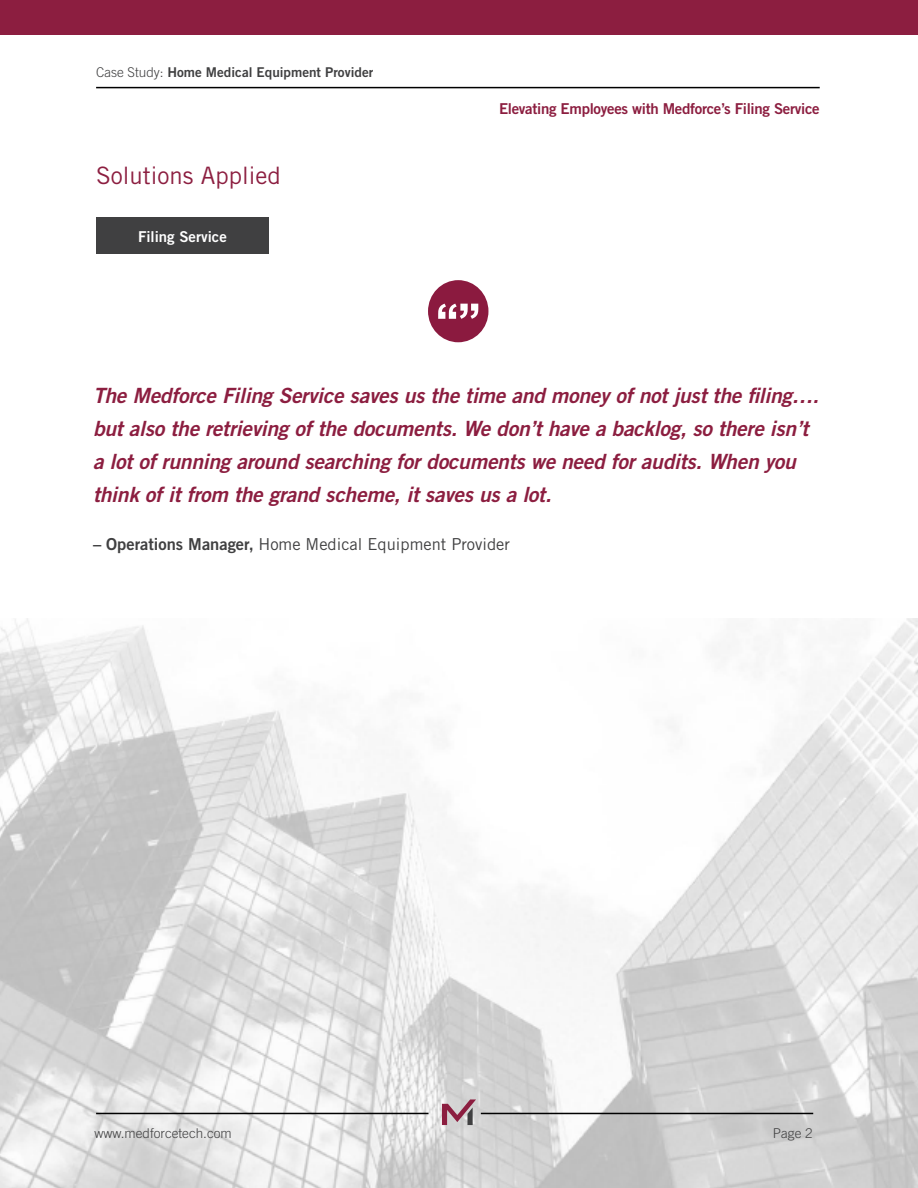
<style>
.page{position:relative;width:918px;height:1188px;background:#fff}
.page>*{position:absolute;margin:0;border:0;box-sizing:border-box;transform-origin:0 0}
.t1{font:24px "Trade Gothic";color:#8c1e40}
.t2{font:italic 21px/33px "Trade Gothic Bold Two";letter-spacing:-.01em;color:#8c1e40}
.t3{font:16.5px "Trade Gothic";color:#404041}
.t4{font:15px "Trade Gothic Bold Two";letter-spacing:-.02em;color:#8c1e40}
.t5{font:15px "Trade Gothic Bold Two";color:#fff}
.t6{font:13.5px "Trade Gothic Bold Two";color:#404041}
.t7{font:300 13.5px "Trade Gothic";color:#404041}
.s1{font-family:"Trade Gothic";font-weight:300}
.s2{font-family:"Trade Gothic Bold Two"}
</style>
<div class="page">
<img style="left:0;top:619px;width:918px;height:568px">
<div style="left:0;top:0;width:918px;height:35px;background:#8c1e40"></div>
<hr style="left:96px;top:87px;width:724px;height:1px;background:#000">
<div style="left:96px;top:218px;width:173px;height:36px;background:#404041"></div>
<svg style="left:442px;top:1099px;width:34px;height:26px"></svg>
<hr style="left:96px;top:1113px;width:333px;height:1px;background:#000">
<hr style="left:481px;top:1113px;width:332px;height:1px;background:#000">
<div style="left:428px;top:280px;width:60px;height:62px;background:#8b1a3f;border-radius:50%"></div>
<svg style="left:438px;top:304px;width:40px;height:15px"></svg>
<p class="t6" style="left:96px;top:64px;width:279px"><span class="s1">Case Study:</span> Home Medical Equipment Provider</p>
<p class="t1" style="left:96px;top:161px;width:186px">Solutions Applied</p>
<p class="t5" style="left:138px;top:227px;width:90px">Filing Service</p>
<p class="t4" style="left:499px;top:99px;width:322px">Elevating Employees with Medforce’s Filing Service</p>
<p class="t2" style="left:93px;top:379px;width:728px">The Medforce Filing Service saves us the time and money of not just the filing…. but also the retrieving of the documents. We don’t have a backlog, so there isn’t a lot of running around searching for documents we need for audits. When you think of it from the grand scheme, it saves us a lot.</p>
<p class="t3" style="left:93px;top:534px;width:419px"><span class="s2">– Operations Manager,</span> Home Medical Equipment Provider</p>
<p class="t7" style="left:94px;top:1126px;width:139px">www.medforcetech.com</p>
<p class="t7" style="left:773px;top:1126px;width:41px">Page 2</p>
</div>
